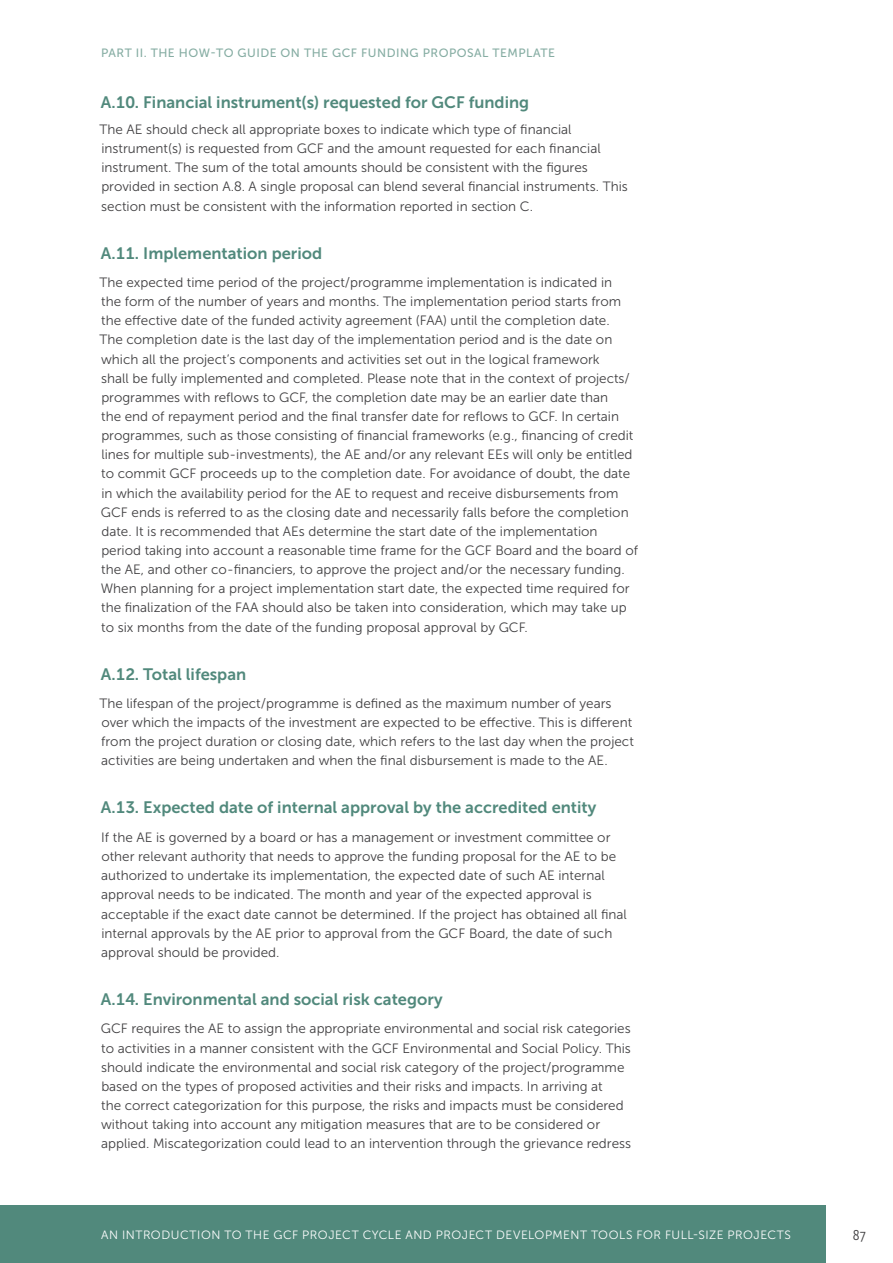
<style>
.page{position:relative;width:893px;height:1263px;background:#fff}
.page>*{position:absolute;margin:0;border:0;box-sizing:border-box;transform-origin:0 0}
.t1{font:16.5px "Museo Sans 700";color:#51897c}
.t2{font:15px "Museo Sans Cond 300";color:#414042}
.Body_copy{font:13.5px/19.2px "Museo Sans 300";color:#414042}
.t3{font:12px "Museo Sans 300";letter-spacing:.045em;color:#fff}
.t4{font:12px "Museo Sans 500";letter-spacing:.04em;color:#86ada3}
</style>
<div class="page">
<div style="left:0;top:1205px;width:826px;height:58px;background:#51897c"></div>
<p class="t4" style="left:101px;top:47px;width:17px">PART</p>
<p class="t4" style="left:136px;top:47px;width:296px">II. THE HOW-TO GUIDE ON THE GCF FUNDING PROPOSAL</p>
<p class="t4" style="left:493px;top:47px;width:9px">TEMPLATE</p>
<h4 class="t1" style="left:101px;top:93px;width:430px">A.10. Financial instrument(s) requested for GCF funding</h4>
<p class="Body_copy" style="left:99px;top:120px;width:530px">The AE should check all appropriate boxes to indicate which type of financial instrument(s) is requested from GCF and the amount requested for each financial instrument. The sum of the total amounts should be consistent with the figures provided in section A.8. A single proposal can blend several financial instruments. This section must be consistent with the information reported in section C.</p>
<h4 class="t1" style="left:101px;top:244px;width:223px">A.11. Implementation period</h4>
<p class="Body_copy" style="left:99px;top:273px;width:540px">The expected time period of the project/programme implementation is indicated in<br>the form of the number of years and months. The implementation period starts from the effective date of the funded activity agreement (FAA) until the completion date.<br>The completion date is the last day of the implementation period and is the date on which all the project’s components and activities set out in the logical framework<br>shall be fully implemented and completed. Please note that in the context of projects/ programmes with reflows to GCF, the completion date may be an earlier date than<br>the end of repayment period and the final transfer date for reflows to GCF. In certain programmes, such as those consisting of financial frameworks (e.g., financing of credit lines for multiple sub-investments), the AE and/or any relevant EEs will only be entitled to commit GCF proceeds up to the completion date. For avoidance of doubt, the date in which the availability period for the AE to request and receive disbursements from GCF ends is referred to as the closing date and necessarily falls before the completion date. It is recommended that AEs determine the start date of the implementation period taking into account a reasonable time frame for the GCF Board and the board of the AE, and other co-financiers, to approve the project and/or the necessary funding.<br>When planning for a project implementation start date, the expected time required for the finalization of the FAA should also be taken into consideration, which may take up to six months from the date of the funding proposal approval by GCF.</p>
<h4 class="t1" style="left:101px;top:665px;width:147px">A.12. Total lifespan</h4>
<p class="Body_copy" style="left:99px;top:694px;width:536px">The lifespan of the project/programme is defined as the maximum number of years over which the impacts of the investment are expected to be effective. This is different from the project duration or closing date, which refers to the last day when the project activities are being undertaken and when the final disbursement is made to the AE.</p>
<h4 class="t1" style="left:101px;top:798px;width:497px">A.13. Expected date of internal approval by the accredited entity</h4>
<p class="Body_copy" style="left:101px;top:828px;width:527px">If the AE is governed by a board or has a management or investment committee or other relevant authority that needs to approve the funding proposal for the AE to be authorized to undertake its implementation, the expected date of such AE internal approval needs to be indicated. The month and year of the expected approval is acceptable if the exact date cannot be determined. If the project has obtained all final internal approvals by the AE prior to approval from the GCF Board, the date of such approval should be provided.</p>
<h4 class="t1" style="left:101px;top:990px;width:343px">A.14. Environmental and social risk category</h4>
<p class="Body_copy" style="left:101px;top:1019px;width:532px">GCF requires the AE to assign the appropriate environmental and social risk categories to activities in a manner consistent with the GCF Environmental and Social Policy. This should indicate the environmental and social risk category of the project/programme based on the types of proposed activities and their risks and impacts. In arriving at<br>the correct categorization for this purpose, the risks and impacts must be considered without taking into account any mitigation measures that are to be considered or applied. Miscategorization could lead to an intervention through the grievance redress</p>
<p class="t3" style="left:101px;top:1228px;width:691px">AN INTRODUCTION TO THE GCF PROJECT CYCLE AND PROJECT DEVELOPMENT TOOLS FOR FULL-SIZE PROJECTS</p>
<p class="t2" style="left:853px;top:1227px;width:14px">87</p>
</div>
